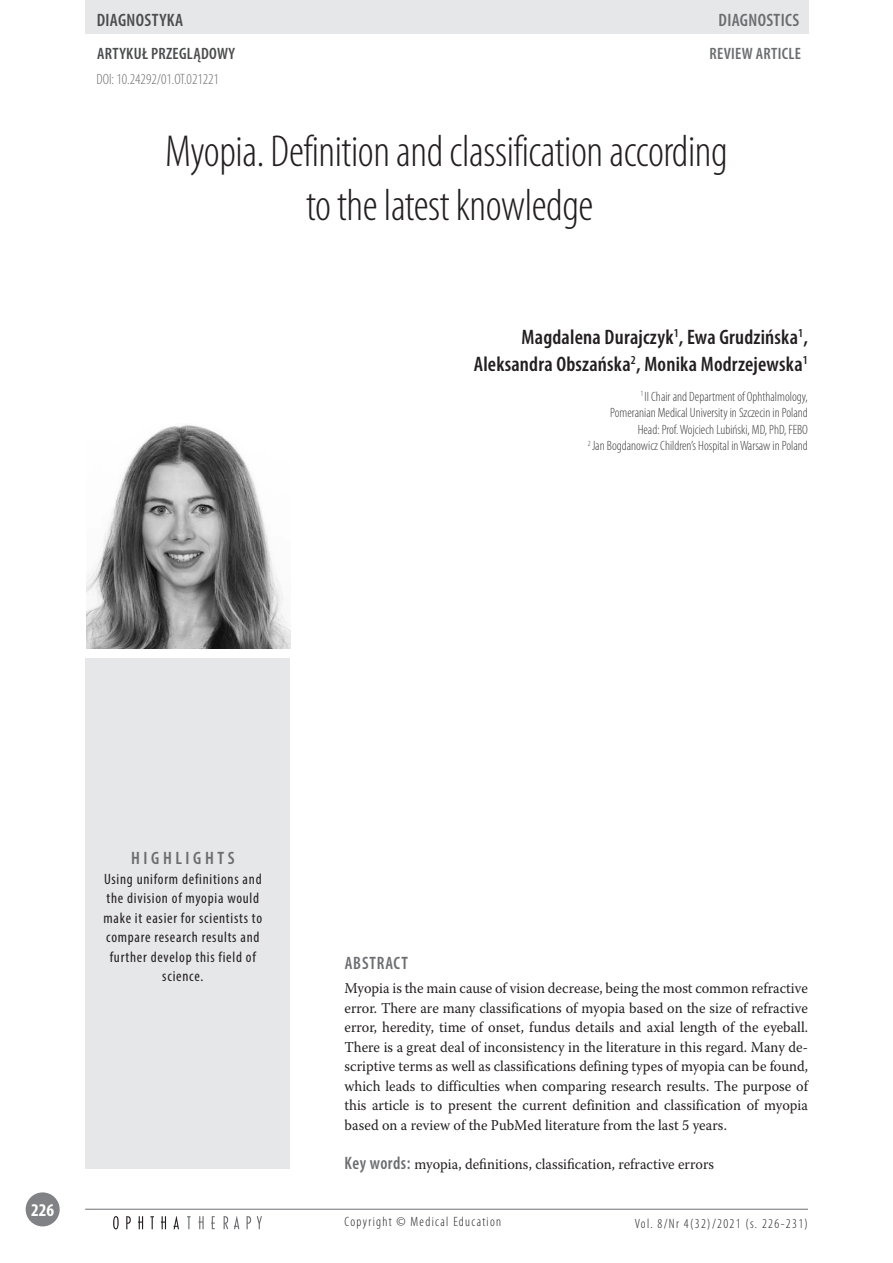
<style>
.page{position:relative;width:893px;height:1263px;background:#fff}
.page>*{position:absolute;margin:0;border:0;box-sizing:border-box;transform-origin:0 0}
.t1{font:300 condensed 45px/54px "Myriad Pro";letter-spacing:-.01em;color:#231f20;text-align:center}
.t2{font:600 condensed 21px/27px "Myriad Pro";letter-spacing:.01em;color:#231f20;text-align:right}
.t3{font:600 condensed 18px "Myriad Pro";letter-spacing:.02em;color:#4b4c4d}
.t4{font:600 condensed 18px "Myriad Pro";letter-spacing:.02em;color:#6c6d70}
.t5{font:600 condensed 18px "Myriad Pro";letter-spacing:.05em;color:#6c6d70}
.t6{font:600 condensed 18px "Myriad Pro";letter-spacing:.05em;color:#6c6d70;scale:.96 1}
.t7{font:700 condensed 18px "Myriad Pro";color:#fff}
.t8{font:600 condensed 16.5px "Myriad Pro";letter-spacing:.02em;color:#4b4c4d}
.t9{font:600 condensed 16.5px "Myriad Pro";letter-spacing:.02em;color:#6c6d70}
.t10{font:15px/19.5px "Warnock Pro";color:#231f20;text-align:justify;scale:.95 1}
.t11{font:condensed 15px/19.5px "Myriad Pro";letter-spacing:.05em;color:#231f20;text-align:center}
.t12{font:300 condensed 15px "Myriad Pro";color:#6c6d70}
.t13{font:300 condensed 13.5px/16.5px "Myriad Pro";color:#3e3e3f;text-align:right}
.t14{font:300 condensed 13.5px "Myriad Pro";letter-spacing:.1em;color:#231f20}
.s1{font-family:"Myriad Pro";font-weight:600;font-stretch:condensed;font-size:18px;color:#6c6d70}
</style>
<div class="page">
<div style="left:86px;top:659px;width:204px;height:510px;background:#e6e7e9"></div>
<div style="left:85px;top:0;width:723px;height:34px;background:#e6e7e9"></div>
<div style="left:26px;top:1192px;width:34px;height:34px;background:#808285;border-radius:50%"></div>
<svg style="left:187px;top:1216px;width:4px;height:13px"></svg>
<svg style="left:198px;top:1216px;width:6px;height:13px"></svg>
<svg style="left:211px;top:1216px;width:4px;height:13px"></svg>
<svg style="left:224px;top:1216px;width:4px;height:13px"></svg>
<svg style="left:234px;top:1216px;width:5px;height:13px"></svg>
<svg style="left:247px;top:1216px;width:4px;height:13px"></svg>
<svg style="left:257px;top:1216px;width:5px;height:13px"></svg>
<svg style="left:113px;top:1216px;width:6px;height:13px"></svg>
<svg style="left:126px;top:1216px;width:5px;height:13px"></svg>
<svg style="left:138px;top:1216px;width:5px;height:13px"></svg>
<svg style="left:150px;top:1216px;width:4px;height:13px"></svg>
<svg style="left:161px;top:1216px;width:5px;height:13px"></svg>
<svg style="left:174px;top:1216px;width:5px;height:13px"></svg>
<hr style="left:85px;top:1209px;width:723px;height:1px;background:#6c6d70">
<img style="left:86px;top:425px;width:204px;height:223px">
<p class="t3" style="left:97px;top:9px;width:88px">DIAGNOSTYKA</p>
<p class="t4" style="left:718px;top:9px;width:81px">DIAGNOSTICS</p>
<p class="t8" style="left:97px;top:44px;width:139px">Artykuł przeg lądowy</p>
<p class="t9" style="left:709px;top:44px;width:92px">Review article</p>
<p class="t12" style="left:96px;top:70px;width:124px">DOI: 10.24292/01.OT.021221</p>
<h1 class="t1" style="left:165px;top:124px;width:564px">Myopia. Definition and classification according to the latest knowledge</h1>
<h2 class="t2" style="left:474px;top:323px;width:336px">Magdalena Durajczyk<sup>1</sup>, Ewa Grudzińska<sup>1</sup>,<br>Aleksandra Obszańska<sup>2</sup>, Monika Modrzejewska<sup>1</sup></h2>
<p class="t13" style="left:588px;top:388px;width:221px"><sup>1</sup> II Chair and Department of Ophthalmology,<br>Pomeranian Medical University in Szczecin in Poland Head: Prof. Wojciech Lubiński, MD, PhD, FEBO<br><sup>2</sup> Jan Bogdanowicz Children’s Hospital in Warsaw in Poland</p>
<p class="t5" style="left:131px;top:847px;width:105px">High ligh ts</p>
<p class="t11" style="left:104px;top:869px;width:160px">Using uniform definitions and the division of myopia would make it easier for scientists to compare research results and further develop this field of science.</p>
<p class="t7" style="left:31px;top:1198px;width:25px">226</p>
<p class="t6" style="left:345px;top:952px;width:67px">Abstract</p>
<p class="t10" style="left:344px;top:978px;width:489px">Myopia is the main cause of vision decrease, being the most common refractive error. There are many classifications of myopia based on the size of refractive error, heredity, time of onset, fundus details and axial length of the eyeball.<br>There is a great deal of inconsistency in the literature in this regard. Many de&shy;scriptive terms as well as classifications defining types of myopia can be found, which leads to difficulties when comparing research results. The purpose of this article is to present the current definition and classification of myopia based on a review of the PubMed literature from the last 5 years.</p>
<p class="t10" style="left:344px;top:1154px;width:390px"><span class="s1">Key words:</span> myopia, definitions, classification, refractive errors</p>
<p class="t14" style="left:345px;top:1214px;width:158px">Copyright © Medical Education</p>
<p class="t14" style="left:635px;top:1215px;width:175px">Vol. 8/Nr 4(32)/2021 (s. 226-231)</p>
</div>
